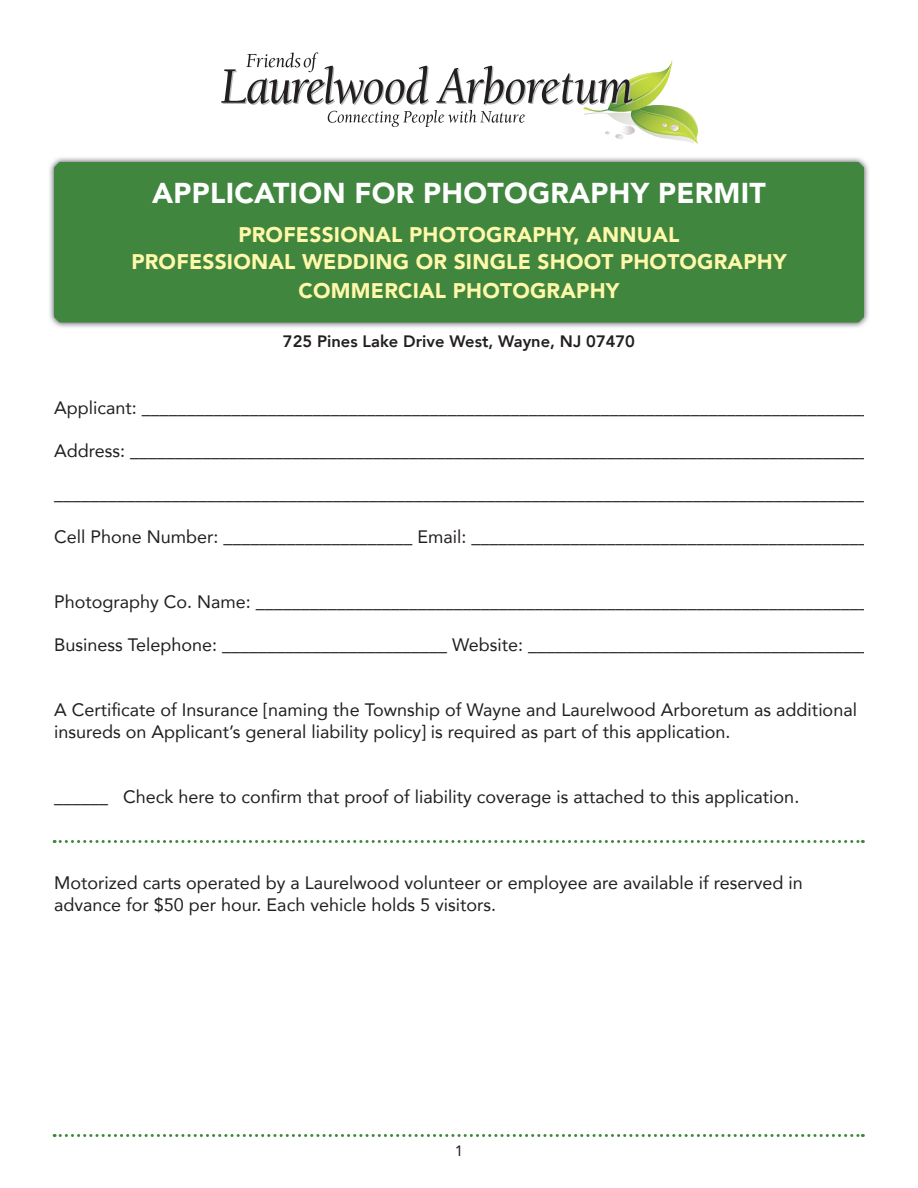
<style>
.page{position:relative;width:918px;height:1188px;background:#fff}
.page>*{position:absolute;margin:0;border:0;box-sizing:border-box;transform-origin:0 0}
.t1{font:900 28.5px "Avenir";letter-spacing:.01em;color:#fff}
.t2{font:900 21px/28px "Avenir";letter-spacing:.01em;color:#fff8aa;text-align:center}
.t3{font:18px/21.6px "Avenir";color:#231f20}
.t4{font:800 16.5px "Avenir";color:#231f20}
.t5{font:15px "Avenir";color:#231f20}
</style>
<div class="page">
<svg style="left:54px;top:1134px;width:809px;height:3px"></svg>
<svg style="left:54px;top:840px;width:809px;height:3px"></svg>
<svg style="left:221px;top:52px;width:477px;height:92px"></svg>
<img style="left:49px;top:157px;width:820px;height:171px">
<div style="left:54px;top:162px;width:810px;height:160px;background:#40863e"></div>
<h1 class="t1" style="left:152px;top:176px;width:615px">APPLICATION FOR PHOTOGRAPHY PERMIT</h1>
<p class="t2" style="left:131px;top:220px;width:657px">PROFESSIONAL PHOTOGRAPHY, ANNUAL<br>PROFESSIONAL WEDDING OR SINGLE SHOOT PHOTOGRAPHY<br>COMMERCIAL PHOTOGRAPHY</p>
<p class="t4" style="left:283px;top:328px;width:354px">725 Pines Lake Drive West, Wayne, NJ 07470</p>
<p class="t3" style="left:54px;top:396px;width:818px">Applicant: _________________________________________________________________________________</p>
<p class="t3" style="left:54px;top:439px;width:816px">Address: __________________________________________________________________________________</p>
<p class="t3" style="left:54px;top:483px;width:812px">__________________________________________________________________________________________</p>
<p class="t3" style="left:54px;top:526px;width:815px">Cell Phone Number: _____________________ Email: ____________________________________________</p>
<p class="t3" style="left:54px;top:591px;width:815px">Photography Co. Name: ____________________________________________________________________</p>
<p class="t3" style="left:54px;top:634px;width:817px">Business Telephone: _________________________ Website: ______________________________________</p>
<p class="t3" style="left:54px;top:699px;width:804px">A Certificate of Insurance [naming the Township of Wayne and Laurelwood Arboretum as additional insureds on Applicant’s general liability policy] is required as part of this application.</p>
<p class="t3" style="left:54px;top:785px;width:747px">______ Check here to confirm that proof of liability coverage is attached to this application.</p>
<p class="t3" style="left:54px;top:871px;width:750px">Motorized carts operated by a Laurelwood volunteer or employee are available if reserved in advance for $50 per hour. Each vehicle holds 5 visitors.</p>
<p class="t5" style="left:455px;top:1139px;width:10px">1</p>
</div>
